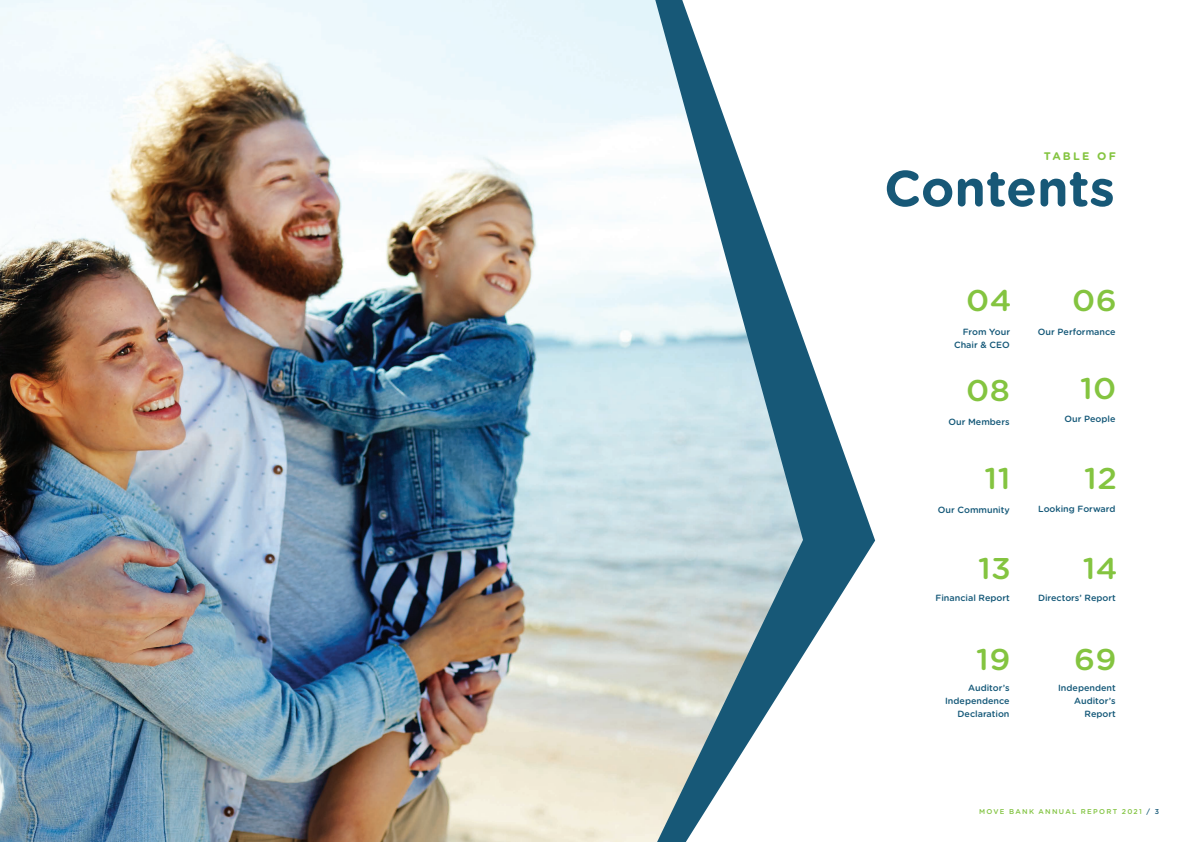
<style>
.page{position:relative;width:1191px;height:842px;background:#fff}
.page>*{position:absolute;margin:0;border:0;box-sizing:border-box;transform-origin:0 0}
.t1{font:700 50.5px "Gotham Rounded";color:#175877}
.t2{font:500 30px "Gotham Rounded";letter-spacing:.015em;color:#84c440;scale:1.07 1}
.t3{font:700 11px "Gotham Rounded";letter-spacing:.2em;color:#84c440}
.t4{font:500 9px/13px "Gotham Rounded";color:#145878;text-align:right}
.t5{font:500 7px "Gotham Rounded";letter-spacing:.18em;color:#81c340}
.s1{color:#175978}
</style>
<div class="page">
<svg style="left:803px;top:338px;width:72px;height:318px"></svg>
<img style="left:0;top:0;width:803px;height:842px">
<p class="t3" style="left:1043px;top:148px;width:74px">TABLE OF</p>
<h1 class="t1" style="left:884px;top:151px;width:232px">Contents</h1>
<h2 class="t2" style="left:966px;top:279px;width:44px">04</h2>
<h2 class="t2" style="left:1072px;top:279px;width:43px">06</h2>
<p class="t4" style="left:954px;top:325px;width:57px">From Your<br>Chair &amp; CEO</p>
<p class="t4" style="left:1038px;top:325px;width:79px">Our Performance</p>
<h2 class="t2" style="left:966px;top:369px;width:42px">08</h2>
<h2 class="t2" style="left:1080px;top:367px;width:35px">10</h2>
<p class="t4" style="left:948px;top:415px;width:63px">Our Members</p>
<p class="t4" style="left:1064px;top:412px;width:53px">Our People</p>
<h2 class="t2" style="left:984px;top:457px;width:26px">11</h2>
<h2 class="t2" style="left:1084px;top:457px;width:32px">12</h2>
<p class="t4" style="left:938px;top:502px;width:73px">Our Community</p>
<p class="t4" style="left:1038px;top:502px;width:79px">Looking Forward</p>
<h2 class="t2" style="left:978px;top:547px;width:32px">13</h2>
<h2 class="t2" style="left:1082px;top:547px;width:34px">14</h2>
<p class="t4" style="left:935px;top:591px;width:76px">Financial Report</p>
<p class="t4" style="left:1038px;top:591px;width:79px">Directors’ Report</p>
<h2 class="t2" style="left:976px;top:638px;width:33px">19</h2>
<h2 class="t2" style="left:1074px;top:638px;width:41px">69</h2>
<p class="t4" style="left:945px;top:681px;width:66px">Auditor’s<br>Independence<br>Declaration</p>
<p class="t4" style="left:1058px;top:681px;width:59px">Independent<br>Auditor’s<br>Report</p>
<p class="t5" style="left:979px;top:807px;width:181px">MOVE BANK ANNUAL REPORT 2021 <span class="s1">/ 3</span></p>
</div>
